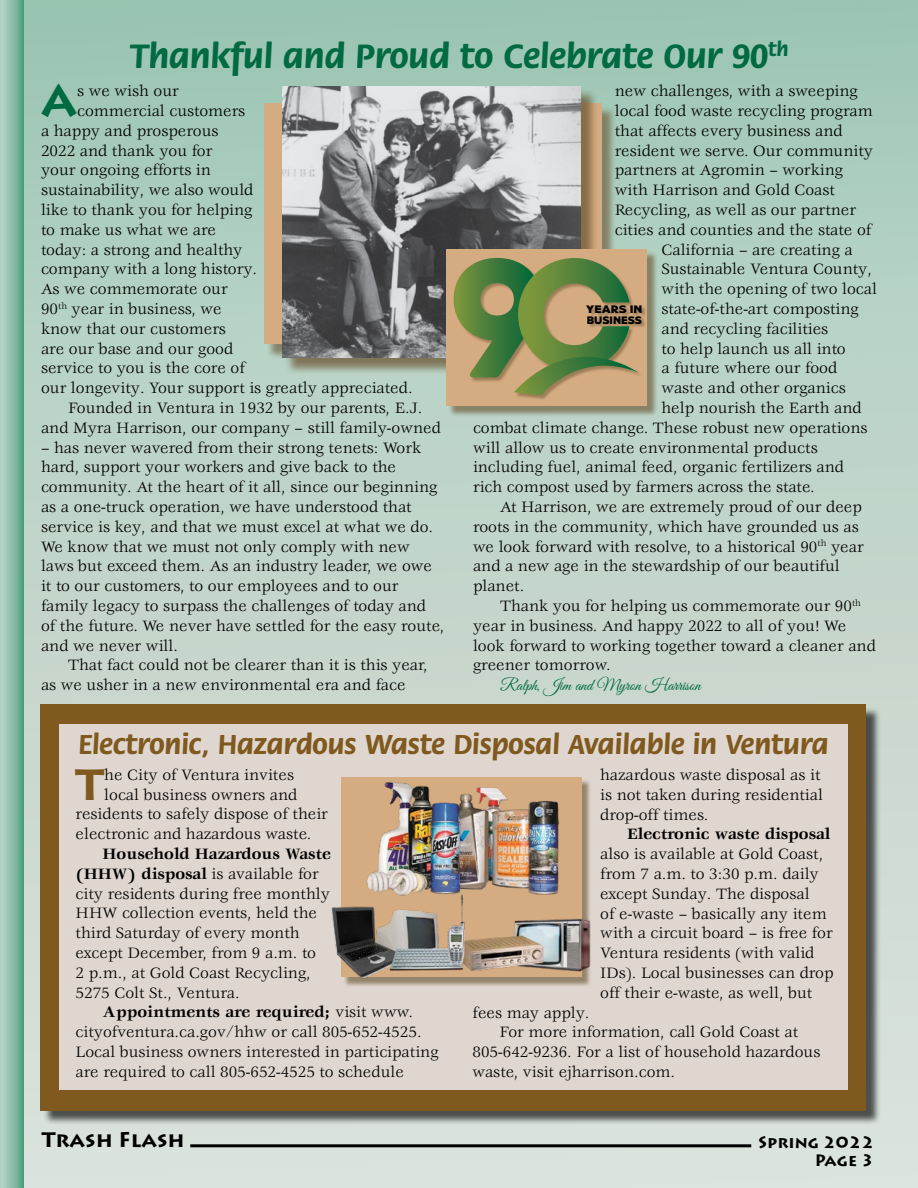
<style>
.page{position:relative;width:918px;height:1188px;background:#fff}
.page>*{position:absolute;margin:0;border:0;box-sizing:border-box;transform-origin:0 0}
.t1{font:700 43.65px "Lithos Pro";color:#80591f}
.t2{font:700 43.65px "Lithos Pro";color:#006a42}
.t3{font:700 36px "Flora";color:#006a42}
.t4{font:700 29.25px "Flora";color:#80591f}
.t5{font:700 21px "Lithos Pro";color:#000}
.t6{font:16.5px/19.8px "Veljovic";color:#000}
.t7{font:16.5px "Great Vibes";color:#006a42}
.t8{font:700 16.5px "Veljovic";color:#000}
.t9{font:700 16.5px "Lithos Pro";color:#000}
.t10{font:10.8px/10.8px "Kepler 296";color:#000;scale:1.1 1}
.s1{font-weight:700}
</style>
<div class="page">
<div style="left:2px;top:0;width:916px;height:1188px;background:linear-gradient(to bottom,#a2c8b7,#e0e3de)"></div>
<div style="left:0;top:0;width:24px;height:1188px;background:linear-gradient(to right,#c2d8cc,#57a486)"></div>
<hr style="left:190px;top:1144px;width:561px;height:3px;background:#000">
<div style="left:43px;top:707px;width:838px;height:418px;background:#000;opacity:.65"></div>
<div style="left:40px;top:704px;width:826px;height:406px;background:#80591f"></div>
<div style="left:59px;top:725px;width:789px;height:365px;background:#dfd7cf"></div>
<img style="left:331px;top:777px;width:260px;height:207px">
<div style="left:267px;top:106px;width:349px;height:253px;background:#6c5735;opacity:.65"></div>
<div style="left:264px;top:103px;width:337px;height:241px;background:#d5ac81"></div>
<div style="left:285px;top:89px;width:313px;height:286px;background:#6c5735;opacity:.75"></div>
<img style="left:282px;top:86px;width:299px;height:272px">
<div style="left:448px;top:251px;width:210px;height:166px;background:#6c5735;opacity:.65"></div>
<div style="left:446px;top:249px;width:201px;height:157px;background:#d5ac81"></div>
<div style="left:454px;top:258px;width:193px;height:142px;background:#6c5735;opacity:.55"></div>
<svg style="left:454px;top:258px;width:185px;height:137px"></svg>
<h2 class="t3" style="left:130px;top:36px;width:660px">Thankful and Proud to Celebrate Our 90<sup>th</sup></h2>
<h1 class="t2" style="left:41px;top:75px;width:38px">A</h1>
<p class="t6" style="left:77px;top:82px;width:103px">s we wish our</p>
<p class="t6" style="left:77px;top:102px;width:170px">commercial customers</p>
<p class="t6" style="left:41px;top:122px;width:179px">a happy and prosperous</p>
<p class="t6" style="left:41px;top:141px;width:173px">2022 and thank you for</p>
<p class="t6" style="left:41px;top:161px;width:171px">your ongoing efforts in</p>
<p class="t6" style="left:41px;top:181px;width:214px">sustainability, we also would</p>
<p class="t6" style="left:41px;top:201px;width:213px">like to thank you for helping</p>
<p class="t6" style="left:41px;top:221px;width:177px">to make us what we are</p>
<p class="t6" style="left:41px;top:240px;width:203px">today: a strong and healthy</p>
<p class="t6" style="left:41px;top:260px;width:218px">company with a long history.</p>
<p class="t6" style="left:41px;top:280px;width:188px">As we commemorate our</p>
<p class="t6" style="left:41px;top:300px;width:182px">90<sup>th</sup> year in business, we</p>
<p class="t6" style="left:41px;top:320px;width:186px">know that our customers</p>
<p class="t6" style="left:41px;top:339px;width:194px">are our base and our good</p>
<p class="t6" style="left:41px;top:359px;width:205px">service to you is the core of</p>
<p class="t6" style="left:41px;top:379px;width:373px">our longevity. Your support is greatly appreciated.</p>
<p class="t6" style="left:68px;top:399px;width:356px">Founded in Ventura in 1932 by our parents, E.J.</p>
<p class="t6" style="left:41px;top:419px;width:401px">and Myra Harrison, our company – still family-owned</p>
<p class="t6" style="left:41px;top:438px;width:405px">– has never wavered from their strong tenets: Work hard, support your workers and give back to the community. At the heart of it all, since our beginning as a one-truck operation, we have understood that service is key, and that we must excel at what we do.<br>We know that we must not only comply with new laws but exceed them. As an industry leader, we owe it to our customers, to our employees and to our family legacy to surpass the challenges of today and of the future. We never have settled for the easy route, and we never will.</p>
<p class="t6" style="left:41px;top:656px;width:388px;text-indent:27px">That fact could not be clearer than it is this year, as we usher in a new environmental era and face</p>
<p class="t6" style="left:615px;top:82px;width:244px">new challenges, with a sweeping</p>
<p class="t6" style="left:615px;top:102px;width:259px">local food waste recycling program</p>
<p class="t6" style="left:615px;top:122px;width:229px">that affects every business and</p>
<p class="t6" style="left:615px;top:141px;width:260px">resident we serve. Our community</p>
<p class="t6" style="left:615px;top:161px;width:230px">partners at Agromin – working</p>
<p class="t6" style="left:615px;top:181px;width:222px">with Harrison and Gold Coast</p>
<p class="t6" style="left:615px;top:201px;width:243px">Recycling, as well as our partner</p>
<p class="t6" style="left:615px;top:221px;width:258px">cities and counties and the state of</p>
<p class="t6" style="left:662px;top:240px;width:193px">California – are creating a</p>
<p class="t6" style="left:662px;top:260px;width:212px">Sustainable Ventura County,</p>
<p class="t6" style="left:662px;top:280px;width:217px">with the opening of two local</p>
<p class="t6" style="left:662px;top:300px;width:199px">state-of-the-art composting</p>
<p class="t6" style="left:662px;top:320px;width:168px">and recycling facilities</p>
<p class="t6" style="left:662px;top:339px;width:186px">to help launch us all into</p>
<p class="t6" style="left:662px;top:359px;width:177px">a future where our food</p>
<p class="t6" style="left:662px;top:379px;width:186px">waste and other organics</p>
<p class="t6" style="left:662px;top:399px;width:202px">help nourish the Earth and</p>
<p class="t6" style="left:473px;top:419px;width:396px">combat climate change. These robust new operations</p>
<p class="t6" style="left:473px;top:438px;width:346px">will allow us to create environmental products</p>
<p class="t6" style="left:473px;top:458px;width:372px">including fuel, animal feed, organic fertilizers and</p>
<p class="t6" style="left:473px;top:478px;width:343px">rich compost used by farmers across the state.</p>
<p class="t6" style="left:500px;top:498px;width:363px">At Harrison, we are extremely proud of our deep</p>
<p class="t6" style="left:473px;top:518px;width:387px">roots in the community, which have grounded us as</p>
<p class="t6" style="left:473px;top:537px;width:392px">we look forward with resolve, to a historical 90<sup>th</sup> year</p>
<p class="t6" style="left:473px;top:557px;width:368px">and a new age in the stewardship of our beautiful</p>
<p class="t6" style="left:473px;top:577px;width:53px">planet.</p>
<p class="t6" style="left:500px;top:597px;width:362px">Thank you for helping us commemorate our 90<sup>th</sup></p>
<p class="t6" style="left:473px;top:617px;width:375px">year in business. And happy 2022 to all of you! We</p>
<p class="t6" style="left:473px;top:636px;width:404px">look forward to working together toward a cleaner and</p>
<p class="t6" style="left:473px;top:656px;width:139px">greener tomorrow.</p>
<p class="t7" style="left:500px;top:676px;width:202px">Ralph, Jim and Myron Harrison</p>
<p class="t10" style="left:586px;top:303px;width:53px">YEARS IN<br>BUSINESS</p>
<h3 class="t4" style="left:78px;top:729px;width:752px">Electronic, Hazardous Waste Disposal Available in Ventura</h3>
<h1 class="t1" style="left:76px;top:758px;width:30px">T</h1>
<p class="t6" style="left:104px;top:766px;width:191px">he City of Ventura invites</p>
<p class="t6" style="left:600px;top:766px;width:224px">hazardous waste disposal as it is not taken during residential drop-off times.</p>
<p class="t8" style="left:627px;top:825px;width:205px">Electronic waste disposal</p>
<p class="t6" style="left:600px;top:845px;width:235px">also is available at Gold Coast, from 7 a.m. to 3:30 p.m. daily except Sunday. The disposal<br>of e-waste – basically any item with a circuit board – is free for<br>Ventura residents (with valid<br>IDs). Local businesses can drop off their e-waste, as well, but</p>
<p class="t6" style="left:104px;top:785px;width:195px">local business owners and</p>
<p class="t6" style="left:76px;top:805px;width:254px">residents to safely dispose of their</p>
<p class="t6" style="left:76px;top:825px;width:237px">electronic and hazardous waste.</p>
<p class="t6" style="left:76px;top:845px;width:257px;text-indent:27px"><span class="s1">Household Hazardous Waste (HHW) disposal</span> is available for city residents during free monthly<br>HHW collection events, held the third Saturday of every month except December, from 9 a.m. to<br>2 p.m., at Gold Coast Recycling,<br>5275 Colt St., Ventura.</p>
<p class="t6" style="left:76px;top:1003px;width:365px;text-indent:27px"><span class="s1">Appointments are required;</span> visit www. cityofventura.ca.gov/hhw or call 805-652-4525.<br>Local business owners interested in participating are required to call 805-652-4525 to schedule</p>
<p class="t6" style="left:473px;top:1003px;width:119px">fees may apply.</p>
<p class="t6" style="left:500px;top:1023px;width:300px">For more information, call Gold Coast at</p>
<p class="t6" style="left:473px;top:1043px;width:349px">805-642-9236. For a list of household hazardous</p>
<p class="t6" style="left:473px;top:1063px;width:204px">waste, visit ejharrison.com.</p>
<p class="t5" style="left:42px;top:1127px;width:145px">Trash Flash</p>
<p class="t9" style="left:758px;top:1132px;width:118px">Spring 2022</p>
<p class="t9" style="left:815px;top:1151px;width:61px">Page 3</p>
</div>
